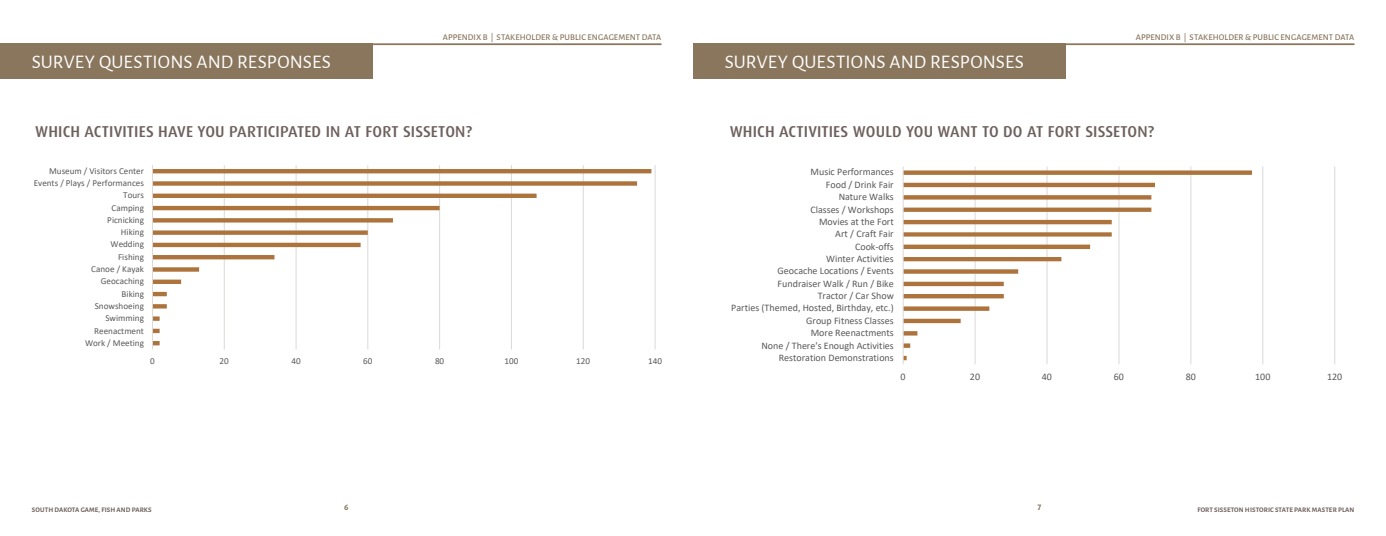
<style>
.page{position:relative;width:1386px;height:536px;background:#fff}
.page>*{position:absolute;margin:0;border:0;box-sizing:border-box;transform-origin:0 0}
.t1{font:19.25px "Alegreya Sans";letter-spacing:.005em;color:#fff}
.t2{font:500 15.75px "Dax Pro";letter-spacing:.005em;color:#6d605d}
.t3{font:9.97px "Calibri";color:#595959}
.t4{font:9.1px "Calibri";color:#595959}
.t5{font:500 8.75px "Alegreya Sans";letter-spacing:.01em;color:#89765d}
.t6{font:700 7.88px "Dax Pro";color:#89765d}
.t7{font:700 7px "Alegreya Sans";letter-spacing:.02em;color:#6d605d}
</style>
<div class="page">
<hr style="left:0;top:43px;width:662px;height:2px;background:#89765d">
<hr style="left:724px;top:43px;width:630px;height:2px;background:#89765d">
<div style="left:0;top:43px;width:372px;height:36px;background:#89765d"></div>
<div style="left:693px;top:43px;width:372px;height:36px;background:#89765d"></div>
<hr style="left:975px;top:166px;width:1px;height:198px;background:#dad9d8">
<hr style="left:1047px;top:166px;width:1px;height:198px;background:#dad9d8">
<hr style="left:1119px;top:166px;width:1px;height:198px;background:#dad9d8">
<hr style="left:1190px;top:166px;width:1px;height:198px;background:#dad9d8">
<hr style="left:1262px;top:166px;width:1px;height:198px;background:#dad9d8">
<hr style="left:1334px;top:166px;width:1px;height:198px;background:#dad9d8">
<svg style="left:904px;top:170px;width:348px;height:190px"></svg>
<hr style="left:903px;top:166px;width:1px;height:198px;background:#dad9d8">
<hr style="left:224px;top:165px;width:1px;height:184px;background:#dad9d8">
<hr style="left:296px;top:165px;width:1px;height:184px;background:#dad9d8">
<hr style="left:367px;top:165px;width:1px;height:184px;background:#dad9d8">
<hr style="left:439px;top:165px;width:1px;height:184px;background:#dad9d8">
<hr style="left:511px;top:165px;width:1px;height:184px;background:#dad9d8">
<hr style="left:583px;top:165px;width:1px;height:184px;background:#dad9d8">
<hr style="left:655px;top:165px;width:1px;height:184px;background:#dad9d8">
<hr style="left:727px;top:165px;width:1px;height:184px;background:#dad9d8">
<svg style="left:153px;top:169px;width:498px;height:176px"></svg>
<hr style="left:152px;top:165px;width:1px;height:184px;background:#dad9d8">
<h1 class="t1" style="left:32px;top:48px;width:301px">SURVEY QUESTIONS AND RESPONSES</h1>
<p class="t5" style="left:443px;top:30px;width:220px">APPENDIX B | STAKEHOLDER &amp; PUBLIC ENGAGEMENT DATA</p>
<p class="t5" style="left:1136px;top:30px;width:220px">APPENDIX B | STAKEHOLDER &amp; PUBLIC ENGAGEMENT DATA</p>
<h1 class="t1" style="left:725px;top:48px;width:301px">SURVEY QUESTIONS AND RESPONSES</h1>
<h2 class="t2" style="left:35px;top:121px;width:438px">WHICH ACTIVITIES HAVE YOU PARTICIPATED IN AT FORT SISSETON?</h2>
<h2 class="t2" style="left:730px;top:121px;width:426px">WHICH ACTIVITIES WOULD YOU WANT TO DO AT FORT SISSETON?</h2>
<p class="t4" style="left:49px;top:164px;width:96px">Museum / Visitors Center</p>
<p class="t3" style="left:811px;top:165px;width:85px">Music Performances</p>
<p class="t4" style="left:34px;top:177px;width:112px">Events / Plays / Performances</p>
<p class="t3" style="left:826px;top:177px;width:69px">Food / Drink Fair</p>
<p class="t4" style="left:123px;top:189px;width:22px">Tours</p>
<p class="t3" style="left:839px;top:190px;width:57px">Nature Walks</p>
<p class="t4" style="left:112px;top:201px;width:34px">Camping</p>
<p class="t3" style="left:810px;top:202px;width:85px">Classes / Workshops</p>
<p class="t4" style="left:107px;top:213px;width:38px">Picnicking</p>
<p class="t3" style="left:819px;top:214px;width:76px">Movies at the Fort</p>
<p class="t4" style="left:121px;top:226px;width:25px">Hiking</p>
<p class="t3" style="left:835px;top:227px;width:60px">Art / Craft Fair</p>
<p class="t4" style="left:111px;top:238px;width:35px">Wedding</p>
<p class="t3" style="left:855px;top:239px;width:40px">Cook-offs</p>
<p class="t4" style="left:118px;top:250px;width:27px">Fishing</p>
<p class="t3" style="left:826px;top:252px;width:69px">Winter Activities</p>
<p class="t4" style="left:91px;top:262px;width:54px">Canoe / Kayak</p>
<p class="t3" style="left:778px;top:264px;width:118px">Geocache Locations / Events</p>
<p class="t4" style="left:101px;top:275px;width:45px">Geocaching</p>
<p class="t3" style="left:778px;top:276px;width:118px">Fundraiser Walk / Run / Bike</p>
<p class="t4" style="left:122px;top:287px;width:24px">Biking</p>
<p class="t3" style="left:818px;top:289px;width:78px">Tractor / Car Show</p>
<p class="t4" style="left:95px;top:299px;width:51px">Snowshoeing</p>
<p class="t3" style="left:731px;top:301px;width:164px">Parties (Themed, Hosted, Birthday, etc.)</p>
<p class="t4" style="left:105px;top:312px;width:40px">Swimming</p>
<p class="t3" style="left:806px;top:313px;width:89px">Group Fitness Classes</p>
<p class="t4" style="left:94px;top:324px;width:51px">Reenactment</p>
<p class="t3" style="left:811px;top:326px;width:85px">More Reenactments</p>
<p class="t4" style="left:85px;top:336px;width:60px">Work / Meeting</p>
<p class="t3" style="left:761px;top:338px;width:134px">None / There's Enough Activities</p>
<p class="t4" style="left:150px;top:354px;width:6px">0</p>
<p class="t4" style="left:220px;top:354px;width:11px">20</p>
<p class="t4" style="left:291px;top:354px;width:11px">40</p>
<p class="t4" style="left:363px;top:354px;width:11px">60</p>
<p class="t4" style="left:435px;top:354px;width:11px">80</p>
<p class="t4" style="left:505px;top:354px;width:15px">100</p>
<p class="t4" style="left:576px;top:354px;width:15px">120</p>
<p class="t4" style="left:648px;top:354px;width:15px">140</p>
<p class="t3" style="left:779px;top:350px;width:117px">Restoration Demonstrations</p>
<p class="t3" style="left:901px;top:370px;width:7px">0</p>
<p class="t3" style="left:970px;top:370px;width:12px">20</p>
<p class="t3" style="left:1042px;top:370px;width:12px">40</p>
<p class="t3" style="left:1114px;top:370px;width:12px">60</p>
<p class="t3" style="left:1186px;top:370px;width:12px">80</p>
<p class="t3" style="left:1255px;top:370px;width:17px">100</p>
<p class="t3" style="left:1327px;top:370px;width:17px">120</p>
<p class="t7" style="left:32px;top:504px;width:121px">SOUTH DAKOTA GAME, FISH AND PARKS</p>
<p class="t6" style="left:344px;top:502px;width:6px">6</p>
<p class="t6" style="left:1037px;top:502px;width:6px">7</p>
<p class="t7" style="left:1197px;top:504px;width:159px">FORT SISSETON HISTORIC STATE PARK MASTER PLAN</p>
</div>
